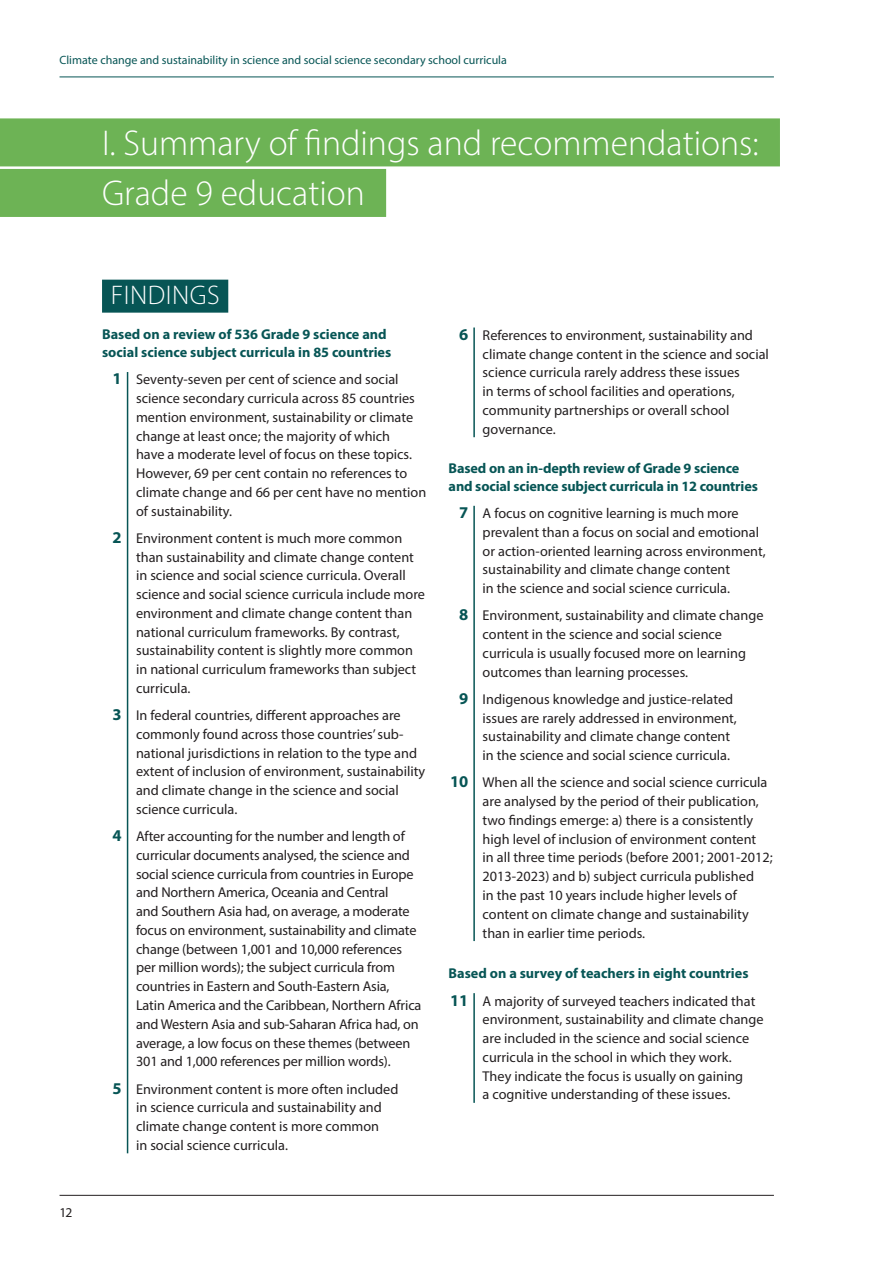
<style>
.page{position:relative;width:893px;height:1263px;background:#fff}
.page>*{position:absolute;margin:0;border:0;box-sizing:border-box;transform-origin:0 0}
.TITLE_1{font:300 36px "Myriad Pro";color:#fff}
.TITRE_2{font:300 27px "Myriad Pro";letter-spacing:.02em;color:#fff}
.BULLET_filet{font:14.25px/18.8px "Myriad Pro";color:#231f20}
.Titre_4_undelrine{font:700 14.25px/18px "Myriad Pro";color:#075555}
.t1{font:13.5px "Myriad Pro";color:#231f20}
.t2{font:12px "Myriad Pro";color:#075555}
.s1{font-weight:700;font-size:16.5px;color:#075555}
</style>
<div class="page">
<hr style="left:60px;top:77px;width:714px;height:1px;background:#075555">
<hr style="left:60px;top:1195px;width:714px;height:1px;background:#231f20">
<div style="left:0;top:118px;width:780px;height:48px;background:#6db355"></div>
<div style="left:0;top:169px;width:386px;height:48px;background:#6db355"></div>
<div style="left:102px;top:280px;width:126px;height:33px;background:#075555"></div>
<hr style="left:127px;top:372px;width:1px;height:781px;background:#075555">
<hr style="left:473px;top:327px;width:2px;height:110px;background:#075555">
<hr style="left:473px;top:506px;width:2px;height:435px;background:#075555">
<hr style="left:473px;top:993px;width:2px;height:110px;background:#075555">
<p class="t2" style="left:60px;top:52px;width:449px">Climate change and sustainability in science and social science secondary school curricula</p>
<p class="TITLE_1" style="left:102px;top:121px;width:658px">I. Summary of findings and recommendations:</p>
<p class="TITLE_1" style="left:102px;top:171px;width:264px">Grade 9 education</p>
<p class="t1" style="left:60px;top:1204px;width:14px">12</p>
<p class="TITRE_2" style="left:111px;top:279px;width:110px">FINDINGS</p>
<p class="Titre_4_undelrine" style="left:102px;top:325px;width:291px">Based on a review of 536 Grade 9 science and social science subject curricula in 85 countries</p>
<p class="BULLET_filet" style="left:136px;top:370px;width:292px;text-indent:-24px"><span class="s1">1</span> Seventy-seven per cent of science and social science secondary curricula across 85 countries mention environment, sustainability or climate change at least once; the majority of which<br>have a moderate level of focus on these topics.<br>However, 69 per cent contain no references to climate change and 66 per cent have no mention of sustainability.</p>
<p class="BULLET_filet" style="left:136px;top:528px;width:290px;text-indent:-24px"><span class="s1">2</span> Environment content is much more common than sustainability and climate change content in science and social science curricula. Overall science and social science curricula include more environment and climate change content than national curriculum frameworks. By contrast, sustainability content is slightly more common in national curriculum frameworks than subject curricula.</p>
<p class="BULLET_filet" style="left:136px;top:706px;width:291px;text-indent:-24px"><span class="s1">3</span> In federal countries, different approaches are commonly found across those countries’ sub&shy;national jurisdictions in relation to the type and extent of inclusion of environment, sustainability and climate change in the science and social science curricula.</p>
<p class="BULLET_filet" style="left:136px;top:827px;width:287px;text-indent:-24px"><span class="s1">4</span> After accounting for the number and length of curricular documents analysed, the science and social science curricula from countries in Europe and Northern America, Oceania and Central<br>and Southern Asia had, on average, a moderate focus on environment, sustainability and climate change (between 1,001 and 10,000 references per million words); the subject curricula from countries in Eastern and South-Eastern Asia, Latin America and the Caribbean, Northern Africa and Western Asia and sub-Saharan Africa had, on average, a low focus on these themes (between 301 and 1,000 references per million words).</p>
<p class="BULLET_filet" style="left:136px;top:1079px;width:264px;text-indent:-24px"><span class="s1">5</span> Environment content is more often included in science curricula and sustainability and climate change content is more common<br>in social science curricula.</p>
<p class="BULLET_filet" style="left:483px;top:325px;width:288px;text-indent:-24px"><span class="s1">6</span> References to environment, sustainability and climate change content in the science and social science curricula rarely address these issues<br>in terms of school facilities and operations, community partnerships or overall school governance.</p>
<p class="Titre_4_undelrine" style="left:449px;top:459px;width:311px">Based on an in-depth review of Grade 9 science and social science subject curricula in 12 countries</p>
<p class="BULLET_filet" style="left:483px;top:504px;width:284px;text-indent:-24px"><span class="s1">7</span> A focus on cognitive learning is much more prevalent than a focus on social and emotional or action-oriented learning across environment, sustainability and climate change content<br>in the science and social science curricula.</p>
<p class="BULLET_filet" style="left:483px;top:606px;width:282px;text-indent:-24px"><span class="s1">8</span> Environment, sustainability and climate change content in the science and social science curricula is usually focused more on learning outcomes than learning processes.</p>
<p class="BULLET_filet" style="left:483px;top:690px;width:256px;text-indent:-24px"><span class="s1">9</span> Indigenous knowledge and justice-related issues are rarely addressed in environment, sustainability and climate change content in the science and social science curricula.</p>
<p class="BULLET_filet" style="left:483px;top:773px;width:292px;text-indent:-32px"><span class="s1">10</span> When all the science and social science curricula are analysed by the period of their publication, two findings emerge: a) there is a consistently high level of inclusion of environment content<br>in all three time periods (before 2001; 2001-2012; 2013-2023) and b) subject curricula published<br>in the past 10 years include higher levels of content on climate change and sustainability than in earlier time periods.</p>
<p class="Titre_4_undelrine" style="left:449px;top:964px;width:301px">Based on a survey of teachers in eight countries</p>
<p class="BULLET_filet" style="left:483px;top:991px;width:282px;text-indent:-32px"><span class="s1">11</span> A majority of surveyed teachers indicated that environment, sustainability and climate change are included in the science and social science curricula in the school in which they work.<br>They indicate the focus is usually on gaining<br>a cognitive understanding of these issues.</p>
</div>
